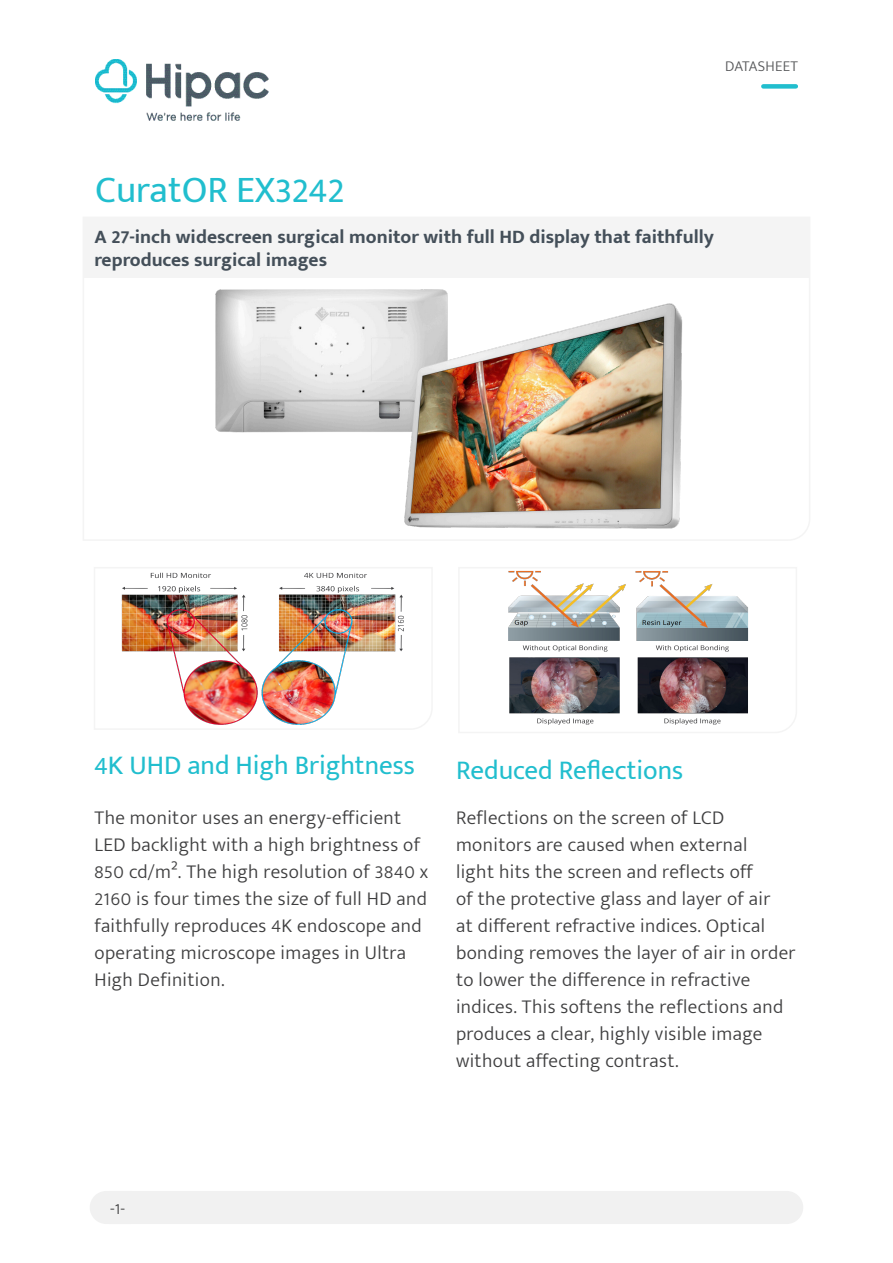
<style>
.page{position:relative;width:893px;height:1263px;background:#fff}
.page>*{position:absolute;margin:0;border:0;box-sizing:border-box;transform-origin:0 0}
.t1{font:37.5px "Mukta Mahee";color:#21bece}
.Body_Text_2{font:27px "Mukta Mahee";color:#21bece}
.Body_Text_2-2{font:300 19.5px/27px "Mukta Mahee";letter-spacing:.02em;color:#3e3e3f}
.Body_Text_2-3{font:700 19.5px/22.5px "Mukta Mahee";color:#444f59}
.t2{font:300 16.5px "Mukta Mahee";color:#3e3e3f}
.t3{font:300 15px "Mukta Mahee";letter-spacing:.02em;color:#57585a}
</style>
<div class="page">
<div style="left:90px;top:1191px;width:713px;height:33px;background:#f1f1f1;border-radius:17px"></div>
<div style="left:763px;top:84px;width:33px;height:5px;background:#21bece"></div>
<img style="left:96px;top:59px;width:173px;height:62px">
<img style="left:94px;top:567px;width:338px;height:162px">
<img style="left:83px;top:278px;width:727px;height:262px">
<div style="left:83px;top:217px;width:727px;height:61px;background:#f4f4f4"></div>
<img style="left:459px;top:567px;width:338px;height:166px">
<p class="t3" style="left:725px;top:57px;width:74px">DATASHEET</p>
<p class="t1" style="left:95px;top:168px;width:251px">CuratOR EX3242</p>
<p class="Body_Text_2-3" style="left:94px;top:225px;width:621px">A 27-inch widescreen surgical monitor with full HD display that faithfully reproduces surgical images</p>
<p class="Body_Text_2" style="left:94px;top:749px;width:322px">4K UHD and High Brightness</p>
<p class="Body_Text_2-2" style="left:94px;top:804px;width:335px">The monitor uses an energy-efficient LED backlight with a high brightness of 850 cd/m². The high resolution of 3840 x 2160 is four times the size of full HD and faithfully reproduces 4K endoscope and operating microscope images in Ultra High Definition.</p>
<p class="Body_Text_2" style="left:456px;top:753px;width:229px">Reduced Reflections</p>
<p class="Body_Text_2-2" style="left:456px;top:804px;width:341px">Reflections on the screen of LCD monitors are caused when external<br>light hits the screen and reflects off<br>of the protective glass and layer of air<br>at different refractive indices. Optical bonding removes the layer of air in order to lower the difference in refractive indices. This softens the reflections and produces a clear, highly visible image without affecting contrast.</p>
<p class="t2" style="left:110px;top:1198px;width:16px">-1-</p>
</div>
